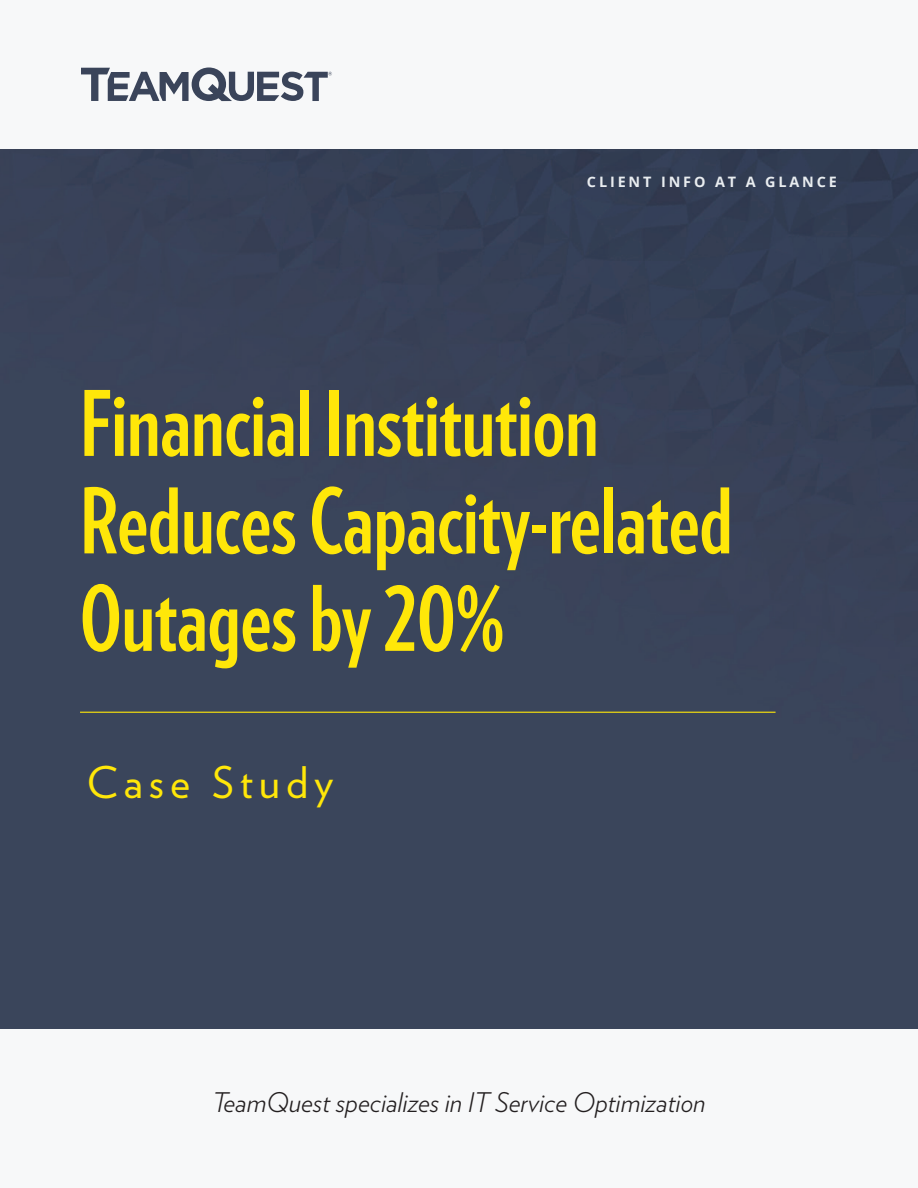
<style>
.page{position:relative;width:918px;height:1188px;background:#fff}
.page>*{position:absolute;margin:0;border:0;box-sizing:border-box;transform-origin:0 0}
.t1{font:700 90px/97.5px "Verlag Compressed";color:#ffe709}
.t2{font:43.5px "Verlag";letter-spacing:.14em;color:#ffe709}
.t3{font:italic 300 27px "Verlag";color:#231f20}
.t4{font:700 14.4px "Open Sans";letter-spacing:.2em;color:#e9edf0}
</style>
<div class="page">
<div style="left:0;top:0;width:918px;height:151px;background:#f7f8f9"></div>
<svg style="left:81px;top:68px;width:251px;height:33px"></svg>
<div style="left:0;top:1027px;width:918px;height:161px;background:#f7f8f9"></div>
<div style="left:0;top:149px;width:918px;height:880px;background:#3a455b"></div>
<hr style="left:80px;top:712px;width:696px;height:1px;background:#ffe709">
<p class="t4" style="left:587px;top:172px;width:252px">CLIENT INFO AT A GLANCE</p>
<p class="t1" style="left:80px;top:372px;width:654px">Financial Institution<br>Reduces Capacity-related<br>Outages by 20%</p>
<p class="t2" style="left:87px;top:749px;width:248px">Case Study</p>
<p class="t3" style="left:212px;top:1082px;width:495px">TeamQuest specializes in IT Service Optimization</p>
</div>
